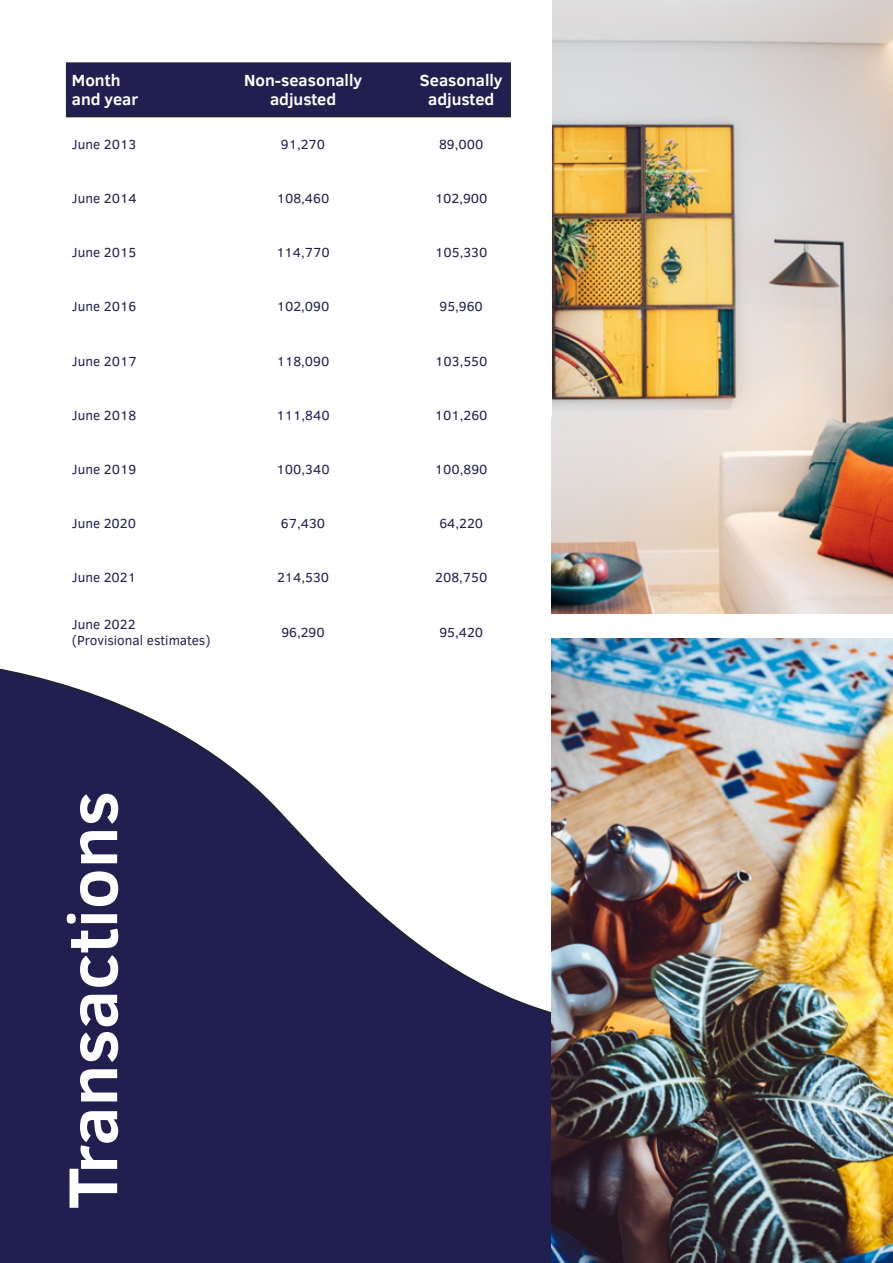
<style>
.page{position:relative;width:893px;height:1263px;background:#fff}
.page>*{position:absolute;margin:0;border:0;box-sizing:border-box;transform-origin:0 0}
.t1{font:700 70.5px "Clear Sans";color:#fff}
.t2{font:700 16.5px/19.8px "Clear Sans";color:#fff;text-align:center}
.t3{font:13.5px/16.2px "Clear Sans";color:#211f4f}
</style>
<div class="page">
<svg style="left:0;top:662px;width:552px;height:601px"></svg>
<img style="left:552px;top:639px;width:341px;height:624px">
<img style="left:552px;top:0;width:341px;height:613px">
<div style="left:66px;top:62px;width:445px;height:54px;background:#211f4f"></div>
<hr style="left:66px;top:116px;width:158px;height:1px;background:#212426">
<hr style="left:224px;top:116px;width:158px;height:1px;background:#212426">
<hr style="left:382px;top:116px;width:158px;height:1px;background:#212426">
<div style="left:512px;top:0;width:40px;height:416px;background:#fff"></div>
<p class="t2" style="left:72px;top:69px;width:68px;text-align:left">Month and year</p>
<p class="t2" style="left:244px;top:69px;width:120px">Non-seasonally adjusted</p>
<p class="t2" style="left:420px;top:69px;width:84px">Seasonally adjusted</p>
<p class="t3" style="left:72px;top:136px;width:66px">June 2013</p>
<p class="t3" style="left:281px;top:136px;width:46px">91,270</p>
<p class="t3" style="left:439px;top:136px;width:46px">89,000</p>
<p class="t3" style="left:72px;top:190px;width:66px">June 2014</p>
<p class="t3" style="left:277px;top:190px;width:54px">108,460</p>
<p class="t3" style="left:435px;top:190px;width:54px">102,900</p>
<p class="t3" style="left:72px;top:244px;width:66px">June 2015</p>
<p class="t3" style="left:276px;top:244px;width:55px">114,770</p>
<p class="t3" style="left:435px;top:244px;width:54px">105,330</p>
<p class="t3" style="left:72px;top:298px;width:66px">June 2016</p>
<p class="t3" style="left:277px;top:298px;width:54px">102,090</p>
<p class="t3" style="left:440px;top:298px;width:45px">95,960</p>
<p class="t3" style="left:72px;top:353px;width:66px">June 2017</p>
<p class="t3" style="left:277px;top:353px;width:54px">118,090</p>
<p class="t3" style="left:435px;top:353px;width:54px">103,550</p>
<p class="t3" style="left:72px;top:407px;width:66px">June 2018</p>
<p class="t3" style="left:277px;top:407px;width:55px">111,840</p>
<p class="t3" style="left:435px;top:407px;width:54px">101,260</p>
<p class="t3" style="left:72px;top:461px;width:66px">June 2019</p>
<p class="t3" style="left:277px;top:461px;width:55px">100,340</p>
<p class="t3" style="left:435px;top:461px;width:54px">100,890</p>
<p class="t3" style="left:72px;top:515px;width:66px">June 2020</p>
<p class="t3" style="left:281px;top:515px;width:46px">67,430</p>
<p class="t3" style="left:439px;top:515px;width:45px">64,220</p>
<p class="t3" style="left:72px;top:569px;width:66px">June 2021</p>
<p class="t3" style="left:277px;top:569px;width:54px">214,530</p>
<p class="t3" style="left:435px;top:569px;width:54px">208,750</p>
<p class="t3" style="left:72px;top:616px;width:140px">June 2022<br>(Provisional estimates)</p>
<p class="t3" style="left:281px;top:624px;width:45px">96,290</p>
<p class="t3" style="left:439px;top:624px;width:45px">95,420</p>
<h1 class="t1" style="left:41px;top:1209px;width:419px;rotate:-90deg">Transactions</h1>
</div>
